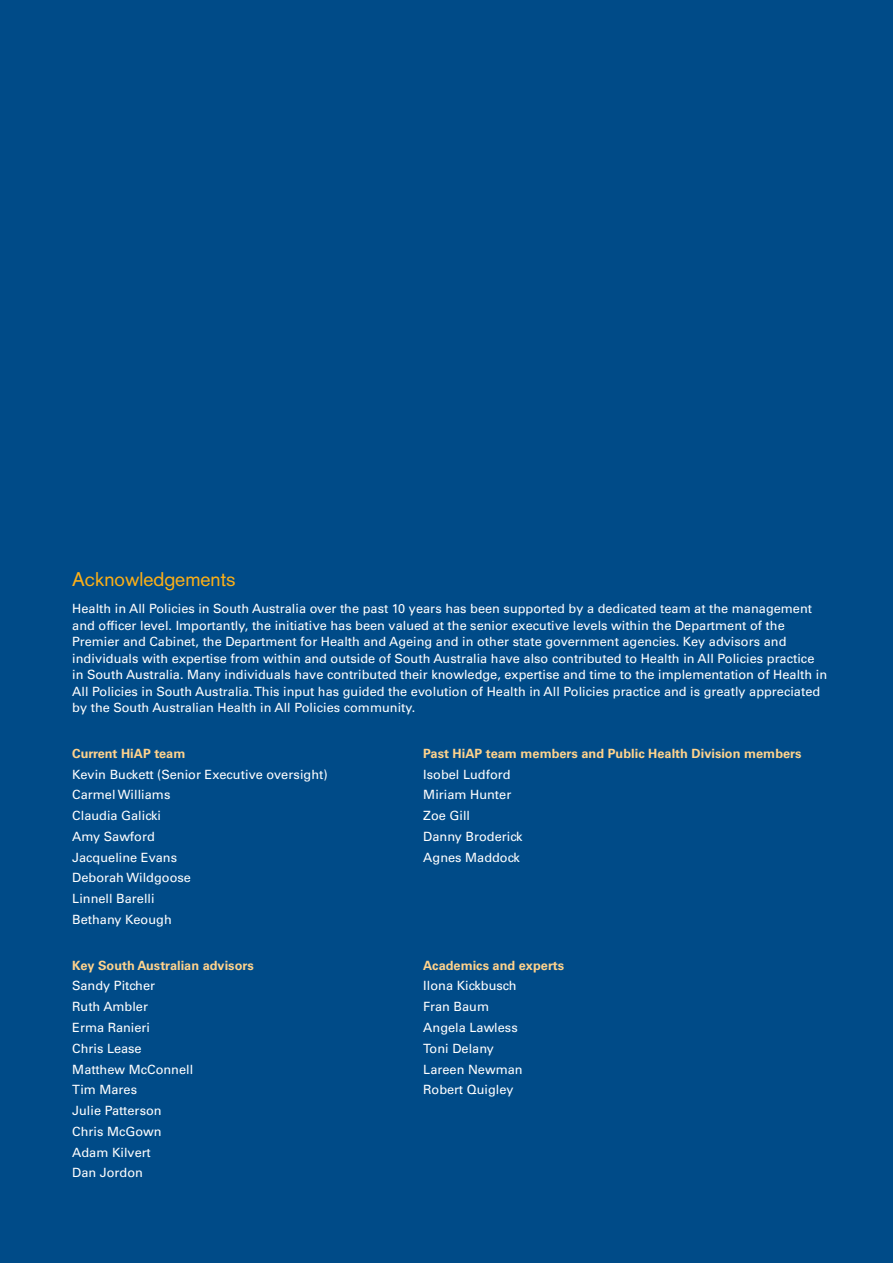
<style>
.page{position:relative;width:893px;height:1263px;background:#004b88}
.page>*{position:absolute;margin:0;border:0;box-sizing:border-box;transform-origin:0 0}
.t1{font:19.5px "Akzidenz Grotesk";color:#fcaf17}
.t2{font:12.75px/16.5px "Univers";color:#fff}
.t3{font:700 12.75px "Univers";color:#ffd38c}
</style>
<div class="page">
<h1 class="t1" style="left:72px;top:568px;width:165px">Acknowledgements</h1>
<p class="t2" style="left:72px;top:600px;width:756px">Health in All Policies in South Australia over the past 10 years has been supported by a dedicated team at the management and officer level. Importantly, the initiative has been valued at the senior executive levels within the Department of the Premier and Cabinet, the Department for Health and Ageing and in other state government agencies. Key advisors and individuals with expertise from within and outside of South Australia have also contributed to Health in All Policies practice in South Australia. Many individuals have contributed their knowledge, expertise and time to the implementation of Health in All Policies in South Australia. This input has guided the evolution of Health in All Policies practice and is greatly appreciated by the South Australian Health in All Policies community.</p>
<p class="t3" style="left:72px;top:746px;width:115px">Current HiAP team</p>
<p class="t3" style="left:423px;top:746px;width:380px">Past HiAP team members and Public Health Division members</p>
<p class="t2" style="left:72px;top:766px;width:257px">Kevin Buckett (Senior Executive oversight)</p>
<p class="t2" style="left:423px;top:766px;width:89px">Isobel Ludford</p>
<p class="t2" style="left:72px;top:787px;width:100px">Carmel Williams</p>
<p class="t2" style="left:423px;top:787px;width:89px">Miriam Hunter</p>
<p class="t2" style="left:72px;top:807px;width:90px">Claudia Galicki</p>
<p class="t2" style="left:423px;top:807px;width:48px">Zoe Gill</p>
<p class="t2" style="left:72px;top:828px;width:84px">Amy Sawford</p>
<p class="t2" style="left:423px;top:828px;width:101px">Danny Broderick</p>
<p class="t2" style="left:72px;top:849px;width:106px">Jacqueline Evans</p>
<p class="t2" style="left:423px;top:849px;width:98px">Agnes Maddock</p>
<p class="t2" style="left:72px;top:868px;width:120px;line-height:20.7px">Deborah Wildgoose<br>Linnell Barelli<br>Bethany Keough</p>
<p class="t3" style="left:72px;top:958px;width:183px">Key South Australian advisors</p>
<p class="t3" style="left:423px;top:958px;width:142px">Academics and experts</p>
<p class="t2" style="left:72px;top:978px;width:84px">Sandy Pitcher</p>
<p class="t2" style="left:423px;top:978px;width:95px">Ilona Kickbusch</p>
<p class="t2" style="left:72px;top:998px;width:77px">Ruth Ambler</p>
<p class="t2" style="left:423px;top:998px;width:67px">Fran Baum</p>
<p class="t2" style="left:72px;top:1019px;width:79px">Erma Ranieri</p>
<p class="t2" style="left:423px;top:1019px;width:96px">Angela Lawless</p>
<p class="t2" style="left:72px;top:1040px;width:71px">Chris Lease</p>
<p class="t2" style="left:423px;top:1040px;width:72px">Toni Delany</p>
<p class="t2" style="left:72px;top:1061px;width:123px">Matthew McConnell</p>
<p class="t2" style="left:423px;top:1061px;width:101px">Lareen Newman</p>
<p class="t2" style="left:72px;top:1081px;width:66px">Tim Mares</p>
<p class="t2" style="left:423px;top:1081px;width:92px">Robert Quigley</p>
<p class="t2" style="left:72px;top:1100px;width:91px;line-height:20.7px">Julie Patterson<br>Chris McGown<br>Adam Kilvert<br>Dan Jordon</p>
</div>
